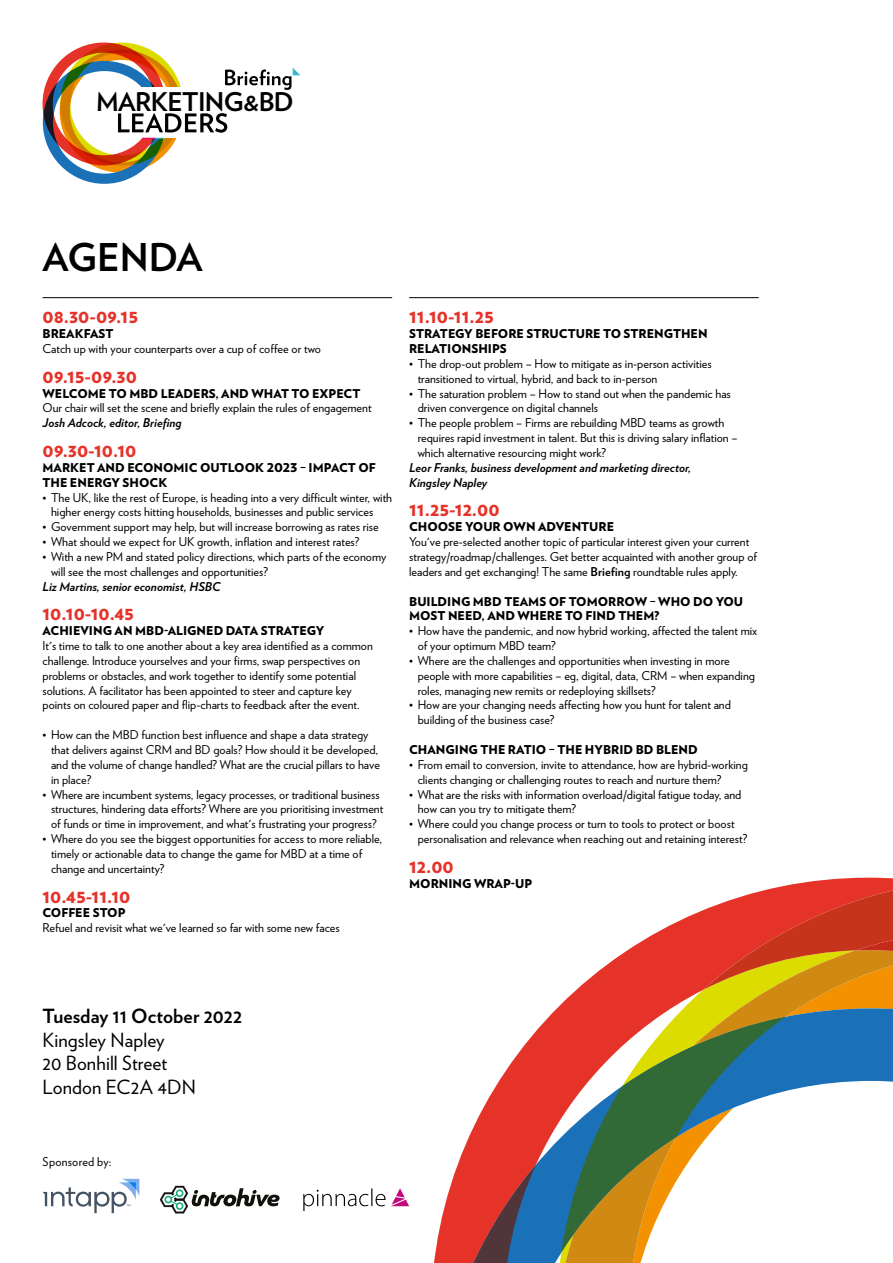
<style>
.page{position:relative;width:893px;height:1263px;background:#fff}
.page>*{position:absolute;margin:0;border:0;box-sizing:border-box;transform-origin:0 0}
.t1{font:700 38.25px "Verlag";color:#000}
.t2{font:700 25.8px "Verlag";letter-spacing:-.025em;color:#000}
.t3{font:19.5px "Verlag";letter-spacing:.005em;color:#000}
.t4{font:700 19.5px "Verlag";color:#000}
.Time{font:900 18.9px "Verlag";color:#e6332a}
.Text{font:12.15px/14.9px "Verlag";color:#000}
.t5{font:900 12.15px/14.9px "Verlag";color:#000}
.Speaker_info{font:italic 700 12.15px/14.9px "Verlag";color:#000}
.Bold_text{font:12.15px "Verlag";color:#000}
.Text-2{font:12.15px "Verlag";letter-spacing:.02em;color:#000}
.s1{font-size:10.5px}
.s2{font-weight:700}
</style>
<div class="page">
<svg style="left:43px;top:43px;width:257px;height:141px"></svg>
<hr style="left:43px;top:297px;width:349px;height:1px;background:#000">
<hr style="left:409px;top:297px;width:350px;height:1px;background:#000">
<svg style="left:434px;top:878px;width:459px;height:385px"></svg>
<svg style="left:437px;top:1164px;width:107px;height:99px;background:#a04f5c"></svg>
<svg style="left:703px;top:882px;width:190px;height:111px;background:#db612a"></svg>
<svg style="left:160px;top:1186px;width:120px;height:27px"></svg>
<svg style="left:43px;top:1179px;width:96px;height:34px"></svg>
<svg style="left:303px;top:1188px;width:106px;height:23px"></svg>
<p class="t2" style="left:96px;top:81px;width:199px">MARKETING&amp;BD</p>
<p class="t1" style="left:43px;top:227px;width:162px">AGENDA</p>
<p class="Time" style="left:43px;top:301px;width:97px">08.30-09.15</p>
<p class="t5" style="left:43px;top:326px;width:73px">BREAKFAST</p>
<p class="Text" style="left:43px;top:341px;width:280px">Catch up with your counterparts over a cup of coffee or two</p>
<p class="Time" style="left:43px;top:360px;width:96px">09.15-09.30</p>
<p class="t5" style="left:43px;top:385px;width:319px">WELCOME TO MBD LEADERS, AND WHAT TO EXPECT</p>
<p class="Text" style="left:43px;top:400px;width:331px">Our chair will set the scene and briefly explain the rules of engagement</p>
<p class="Speaker_info" style="left:43px;top:415px;width:141px">Josh Adcock, editor, Briefing</p>
<p class="Time" style="left:43px;top:435px;width:95px">09.30-10.10</p>
<p class="t5" style="left:43px;top:459px;width:335px">MARKET AND ECONOMIC OUTLOOK 2023 – IMPACT OF<br>THE ENERGY SHOCK</p>
<p class="Text" style="left:51px;top:489px;width:343px;text-indent:-9px"><span class="s1">•</span> The UK, like the rest of Europe, is heading into a very difficult winter, with higher energy costs hitting households, businesses and public services</p>
<p class="Text" style="left:43px;top:519px;width:338px"><span class="s1">•</span> Government support may help, but will increase borrowing as rates rise</p>
<p class="Text" style="left:43px;top:534px;width:318px"><span class="s1">•</span> What should we expect for UK growth, inflation and interest rates?</p>
<p class="Text" style="left:51px;top:548px;width:337px;text-indent:-9px"><span class="s1">•</span> With a new PM and stated policy directions, which parts of the economy will see the most challenges and opportunities?</p>
<p class="Speaker_info" style="left:43px;top:578px;width:180px">Liz Martins, senior economist, HSBC</p>
<p class="Time" style="left:43px;top:598px;width:93px">10.10-10.45</p>
<p class="t5" style="left:43px;top:623px;width:283px">ACHIEVING AN MBD-ALIGNED DATA STRATEGY</p>
<p class="Text" style="left:43px;top:638px;width:332px">It's time to talk to one another about a key area identified as a common challenge. Introduce yourselves and your firms, swap perspectives on problems or obstacles, and work together to identify some potential solutions. A facilitator has been appointed to steer and capture key points on coloured paper and flip-charts to feedback after the event.</p>
<p class="Text" style="left:51px;top:727px;width:331px;text-indent:-9px"><span class="s1">•</span> How can the MBD function best influence and shape a data strategy that delivers against CRM and BD goals? How should it be developed, and the volume of change handled? What are the crucial pillars to have in place?</p>
<p class="Text" style="left:51px;top:786px;width:334px;text-indent:-9px"><span class="s1">•</span> Where are incumbent systems, legacy processes, or traditional business structures, hindering data efforts? Where are you prioritising investment of funds or time in improvement, and what's frustrating your progress?</p>
<p class="Text" style="left:51px;top:831px;width:333px;text-indent:-9px"><span class="s1">•</span> Where do you see the biggest opportunities for access to more reliable, timely or actionable data to change the game for MBD at a time of change and uncertainty?</p>
<p class="Time" style="left:43px;top:880px;width:89px">10.45-11.10</p>
<p class="t5" style="left:43px;top:905px;width:85px">COFFEE STOP</p>
<p class="Bold_text" style="left:43px;top:919px;width:299px">Refuel and revisit what we've learned so far with some new faces</p>
<p class="Time" style="left:409px;top:301px;width:86px">11.10-11.25</p>
<p class="t5" style="left:409px;top:326px;width:300px">STRATEGY BEFORE STRUCTURE TO STRENGTHEN<br>RELATIONSHIPS</p>
<p class="Text" style="left:418px;top:355px;width:296px;text-indent:-9px"><span class="s1">•</span> The drop-out problem – How to mitigate as in-person activities transitioned to virtual, hybrid, and back to in-person</p>
<p class="Text" style="left:418px;top:385px;width:315px;text-indent:-9px"><span class="s1">•</span> The saturation problem – How to stand out when the pandemic has driven convergence on digital channels</p>
<p class="Text" style="left:418px;top:415px;width:321px;text-indent:-9px"><span class="s1">•</span> The people problem – Firms are rebuilding MBD teams as growth requires rapid investment in talent. But this is driving salary inflation – which alternative resourcing might work?</p>
<p class="Speaker_info" style="left:409px;top:459px;width:284px">Leor Franks, business development and marketing director,<br>Kingsley Napley</p>
<p class="Time" style="left:409px;top:494px;width:92px">11.25-12.00</p>
<p class="t5" style="left:409px;top:519px;width:207px">CHOOSE YOUR OWN ADVENTURE</p>
<p class="Text" style="left:409px;top:534px;width:349px">You've pre-selected another topic of particular interest given your current strategy/roadmap/challenges. Get better acquainted with another group of leaders and get exchanging! The same <span class="s2">Briefing</span> roundtable rules apply.</p>
<p class="t5" style="left:409px;top:593px;width:336px">BUILDING MBD TEAMS OF TOMORROW – WHO DO YOU<br>MOST NEED, AND WHERE TO FIND THEM?</p>
<p class="Text" style="left:418px;top:623px;width:341px;text-indent:-9px"><span class="s1">•</span> How have the pandemic, and now hybrid working, affected the talent mix of your optimum MBD team?</p>
<p class="Text" style="left:418px;top:652px;width:339px;text-indent:-9px"><span class="s1">•</span> Where are the challenges and opportunities when investing in more people with more capabilities – eg, digital, data, CRM – when expanding roles, managing new remits or redeploying skillsets?</p>
<p class="Text" style="left:418px;top:697px;width:315px;text-indent:-9px"><span class="s1">•</span> How are your changing needs affecting how you hunt for talent and building of the business case?</p>
<p class="t5" style="left:409px;top:741px;width:290px">CHANGING THE RATIO – THE HYBRID BD BLEND</p>
<p class="Text" style="left:418px;top:756px;width:332px;text-indent:-9px"><span class="s1">•</span> From email to conversion, invite to attendance, how are hybrid-working clients changing or challenging routes to reach and nurture them?</p>
<p class="Text" style="left:418px;top:786px;width:325px;text-indent:-9px"><span class="s1">•</span> What are the risks with information overload/digital fatigue today, and how can you try to mitigate them?</p>
<p class="Text" style="left:418px;top:816px;width:331px;text-indent:-9px"><span class="s1">•</span> Where could you change process or turn to tools to protect or boost personalisation and relevance when reaching out and retaining interest?</p>
<p class="Time" style="left:409px;top:850px;width:46px">12.00</p>
<p class="t5" style="left:409px;top:875px;width:125px">MORNING WRAP-UP</p>
<p class="t4" style="left:43px;top:1001px;width:201px">Tuesday 11 October 2022</p>
<p class="t3" style="left:43px;top:1025px;width:124px">Kingsley Napley</p>
<p class="t3" style="left:43px;top:1048px;width:126px">20 Bonhill Street</p>
<p class="t3" style="left:43px;top:1072px;width:155px">London EC2A 4DN</p>
<p class="Text-2" style="left:43px;top:1153px;width:71px">Sponsored by:</p>
</div>
